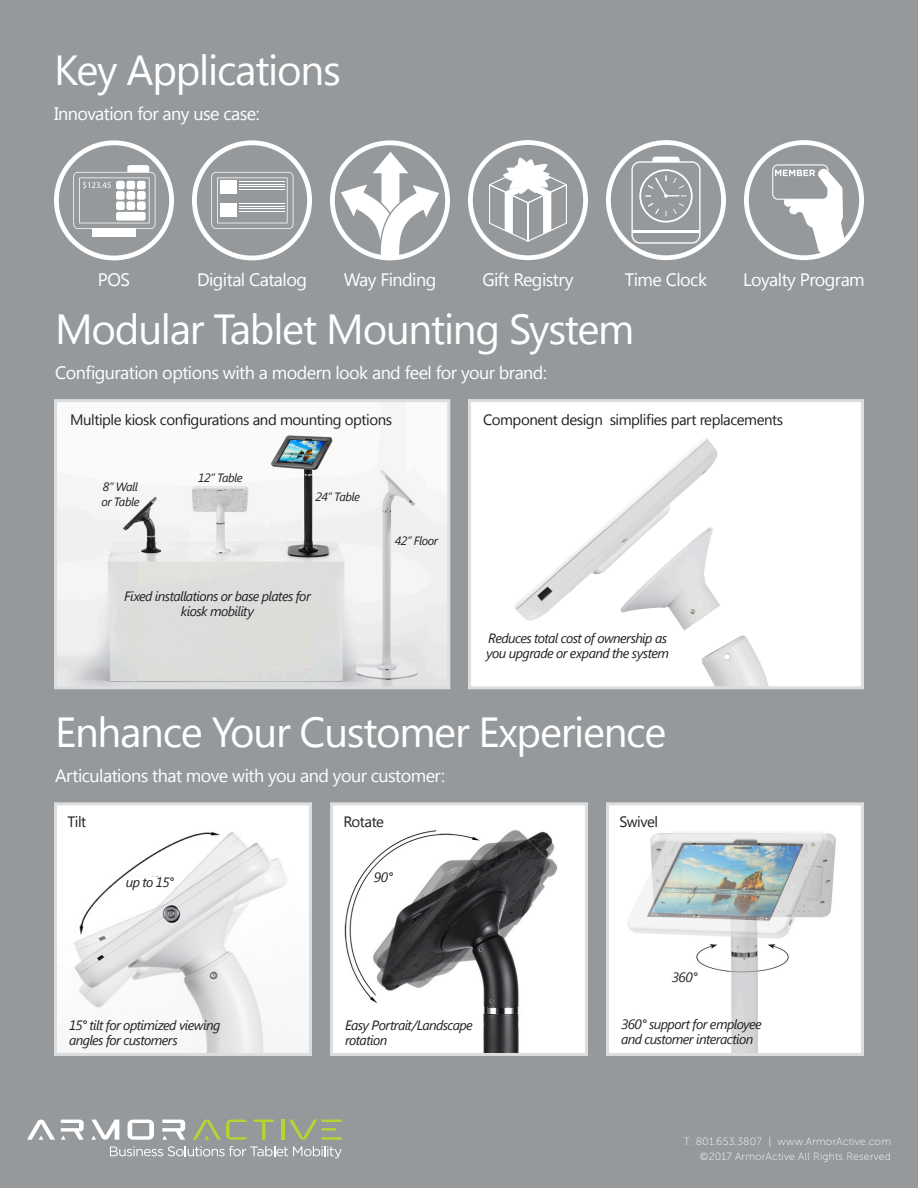
<style>
.page{position:relative;width:918px;height:1188px;background:#95999c}
.page>*{position:absolute;margin:0;border:0;box-sizing:border-box;transform-origin:0 0}
.t1{font:42px "Segoe UI";letter-spacing:-.03em;color:#fff}
.t2{font:18px "Segoe UI";letter-spacing:-.03em;color:#fff}
.t3{font:15px "Segoe UI";letter-spacing:-.03em;color:#231f20}
.t4{font:italic 13.5px/15px "Segoe UI";letter-spacing:-.04em;color:#231f20}
.t5{font:italic 12px/15px "Segoe UI";letter-spacing:-.04em;color:#231f20}
.Copyright_Contact_Le{font:10.5px "Museo Sans 100";letter-spacing:.02em;color:#fff}
.Copyright_Contact_Ri{font:10.5px "Museo Sans 100";letter-spacing:.02em;color:#fff}
</style>
<div class="page">
<svg style="left:128px;top:1120px;width:26px;height:20px"></svg>
<svg style="left:61px;top:1120px;width:23px;height:20px"></svg>
<svg style="left:91px;top:1120px;width:28px;height:20px"></svg>
<svg style="left:162px;top:1120px;width:23px;height:20px"></svg>
<svg style="left:27px;top:1120px;width:28px;height:20px"></svg>
<svg style="left:289px;top:1120px;width:28px;height:20px"></svg>
<svg style="left:254px;top:1120px;width:20px;height:20px"></svg>
<hr style="left:281px;top:1120px;width:4px;height:20px;background:#b8d432">
<hr style="left:322px;top:1128px;width:14px;height:3px;background:#b8d432">
<hr style="left:322px;top:1137px;width:20px;height:3px;background:#b8d432">
<hr style="left:322px;top:1120px;width:20px;height:2px;background:#b8d432">
<svg style="left:193px;top:1120px;width:55px;height:20px"></svg>
<svg style="left:110px;top:1146px;width:232px;height:13px"></svg>
<svg style="left:192px;top:140px;width:120px;height:120px"></svg>
<div style="left:220px;top:181px;width:17px;height:13px;background:#fff"></div>
<hr style="left:239px;top:203px;width:45px;height:1px;background:#fff">
<hr style="left:239px;top:206px;width:45px;height:1px;background:#fff">
<hr style="left:239px;top:208px;width:45px;height:1px;background:#fff">
<hr style="left:239px;top:211px;width:45px;height:1px;background:#fff">
<hr style="left:239px;top:181px;width:45px;height:1px;background:#fff">
<hr style="left:239px;top:184px;width:45px;height:1px;background:#fff">
<hr style="left:239px;top:187px;width:45px;height:1px;background:#fff">
<hr style="left:239px;top:189px;width:45px;height:1px;background:#fff">
<div style="left:220px;top:203px;width:17px;height:13px;background:#fff"></div>
<svg style="left:54px;top:140px;width:120px;height:120px"></svg>
<div style="left:93px;top:229px;width:43px;height:8px;background:#fff"></div>
<svg style="left:330px;top:140px;width:120px;height:120px"></svg>
<svg style="left:744px;top:140px;width:120px;height:120px"></svg>
<svg style="left:468px;top:140px;width:120px;height:120px"></svg>
<svg style="left:606px;top:140px;width:120px;height:120px"></svg>
<hr style="left:632px;top:230px;width:68px;height:3px;background:#fff">
<img style="left:58px;top:403px;width:388px;height:282px">
<div style="left:54px;top:399px;width:396px;height:290px;border:3px solid #dcdddf"></div>
<img style="left:472px;top:407px;width:388px;height:278px">
<div style="left:468px;top:399px;width:396px;height:290px;border:3px solid #dcdddf"></div>
<img style="left:58px;top:806px;width:250px;height:246px">
<div style="left:54px;top:802px;width:258px;height:254px;border:3px solid #dcdddf"></div>
<img style="left:334px;top:806px;width:250px;height:246px">
<div style="left:330px;top:802px;width:258px;height:254px;border:3px solid #dcdddf"></div>
<img style="left:610px;top:806px;width:250px;height:246px">
<div style="left:606px;top:802px;width:258px;height:254px;border:3px solid #dcdddf"></div>
<div style="left:672px;top:973px;width:25px;height:9px;background:#fff"></div>
<div style="left:374px;top:872px;width:25px;height:10px;background:#fff"></div>
<div style="left:126px;top:877px;width:48px;height:10px;background:#fff"></div>
<p class="t1" style="left:54px;top:41px;width:288px">Key Applications</p>
<p class="t2" style="left:54px;top:101px;width:207px">Innovation for any use case:</p>
<p class="t2" style="left:98px;top:267px;width:34px">POS</p>
<p class="t2" style="left:197px;top:267px;width:111px">Digital Catalog</p>
<p class="t2" style="left:344px;top:267px;width:94px">Way Finding</p>
<p class="t2" style="left:482px;top:267px;width:93px">Gift Registry</p>
<p class="t2" style="left:625px;top:267px;width:84px">Time Clock</p>
<p class="t2" style="left:743px;top:267px;width:123px">Loyalty Program</p>
<p class="t1" style="left:55px;top:300px;width:581px">Modular Tablet Mounting System</p>
<p class="t2" style="left:55px;top:360px;width:493px">Configuration options with a modern look and feel for your brand:</p>
<p class="t3" style="left:70px;top:409px;width:323px">Multiple kiosk configurations and mounting options</p>
<p class="t3" style="left:483px;top:409px;width:302px">Component design simplifies part replacements</p>
<p class="t5" style="left:101px;top:478px;width:40px">8” Wall or Table</p>
<p class="t5" style="left:198px;top:469px;width:46px">12” Table</p>
<p class="t5" style="left:316px;top:489px;width:46px">24” Table</p>
<p class="t4" style="left:124px;top:588px;width:188px;text-align:center">Fixed installations or base plates for kiosk mobility</p>
<p class="t5" style="left:395px;top:532px;width:45px">42” Floor</p>
<p class="t4" style="left:486px;top:630px;width:184px">Reduces total cost of ownership as you upgrade or expand the system</p>
<p class="t1" style="left:55px;top:703px;width:613px">Enhance Your Customer Experience</p>
<p class="t2" style="left:55px;top:763px;width:391px">Articulations that move with you and your customer:</p>
<p class="t3" style="left:68px;top:811px;width:20px">Tilt</p>
<p class="t3" style="left:344px;top:811px;width:42px">Rotate</p>
<p class="t3" style="left:620px;top:811px;width:40px">Swivel</p>
<p class="t4" style="left:126px;top:874px;width:50px">up to 15°</p>
<p class="t4" style="left:374px;top:869px;width:21px">90°</p>
<p class="t4" style="left:672px;top:969px;width:27px">360°</p>
<p class="t4" style="left:69px;top:1017px;width:153px">15° tilt for optimized viewing angles for customers</p>
<p class="t4" style="left:345px;top:1017px;width:129px">Easy Portrait/Landscape rotation</p>
<p class="t4" style="left:621px;top:1016px;width:142px">360° support for employee and customer interaction</p>
<p class="Copyright_Contact_Le" style="left:684px;top:1135px;width:209px">T: 801.653.3807 | www.ArmorActive.com</p>
<p class="Copyright_Contact_Ri" style="left:700px;top:1150px;width:193px">©2017 ArmorActive All Rights Reserved</p>
</div>
